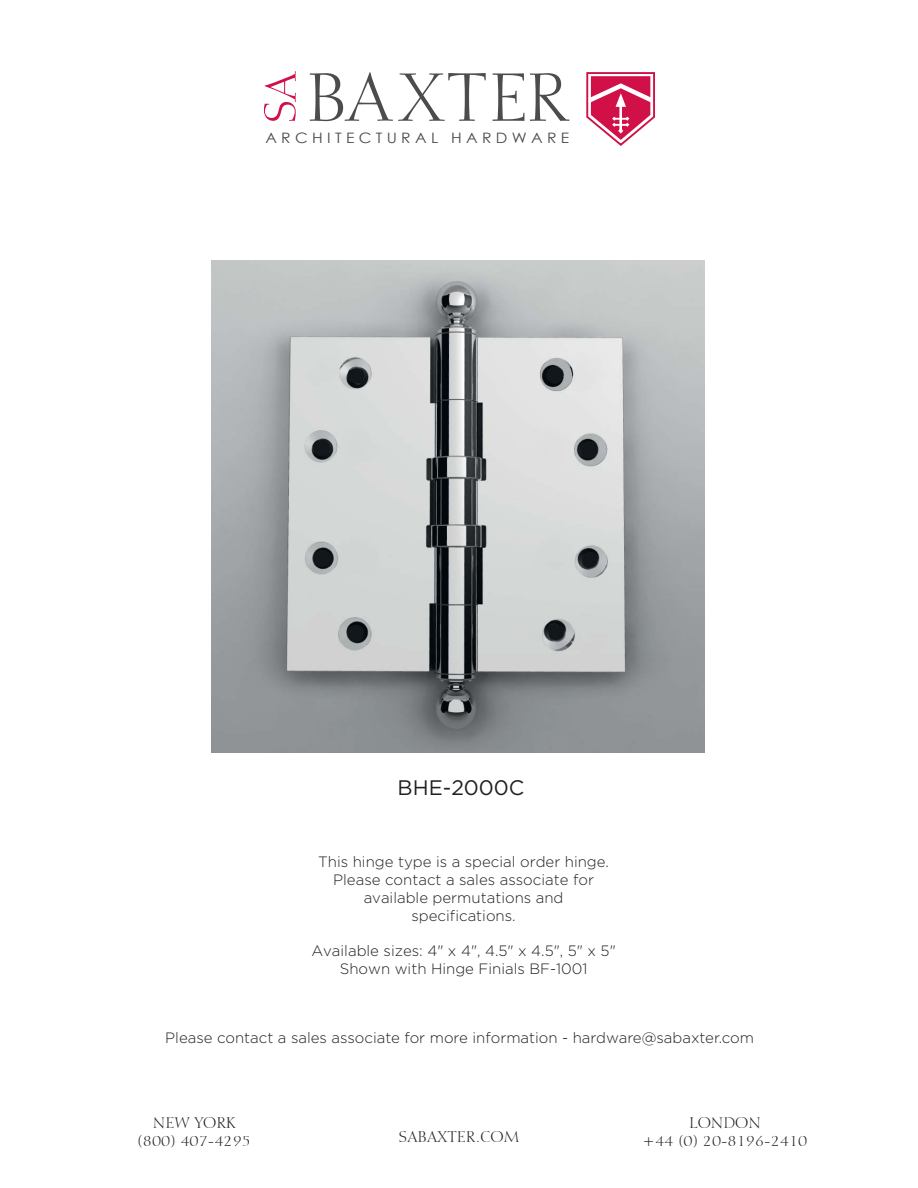
<style>
.page{position:relative;width:918px;height:1188px;background:#fff}
.page>*{position:absolute;margin:0;border:0;box-sizing:border-box;transform-origin:0 0}
.t1{font:21px "Gotham";color:#231f20}
.t2{font:300 15px/17.9px "Gotham";color:#231f20;text-align:center}
.t3{font:15px/18px "Calligraphic 810 BT";color:#231f20;text-align:center}
.t4{font:14.4px "Century Gothic";color:#4b4c4d;scale:1.09 1}
</style>
<div class="page">
<svg style="left:586px;top:72px;width:69px;height:74px"></svg>
<svg style="left:310px;top:72px;width:176px;height:49px"></svg>
<svg style="left:493px;top:73px;width:31px;height:48px"></svg>
<svg style="left:530px;top:73px;width:39px;height:48px"></svg>
<svg style="left:264px;top:71px;width:32px;height:50px"></svg>
<img style="left:212px;top:260px;width:492px;height:493px">
<p class="t4" style="left:265px;top:130px;width:280px">A R C H I T E C T U R A L H A R D W A R E</p>
<h1 class="t1" style="left:398px;top:774px;width:128px">BHE-2000C</h1>
<p class="t2" style="left:318px;top:853px;width:292px">This hinge type is a special order hinge.<br>Please contact a sales associate for available permutations and specifications.</p>
<p class="t2" style="left:311px;top:942px;width:306px">Available sizes: 4" x 4", 4.5" x 4.5", 5" x 5"<br>Shown with Hinge Finials BF-1001</p>
<p class="t2" style="left:165px;top:1028px;width:590px">Please contact a sales associate for more information - hardware@sabaxter.com</p>
<p class="t3" style="left:137px;top:1114px;width:115px">NEW YORK (800) 407-4295</p>
<p class="t3" style="left:689px;top:1114px;width:73px">LONDON</p>
<p class="t3" style="left:398px;top:1128px;width:123px">SABAXTER.COM</p>
<p class="t3" style="left:643px;top:1132px;width:166px">+44 (0) 20-8196-2410</p>
</div>
